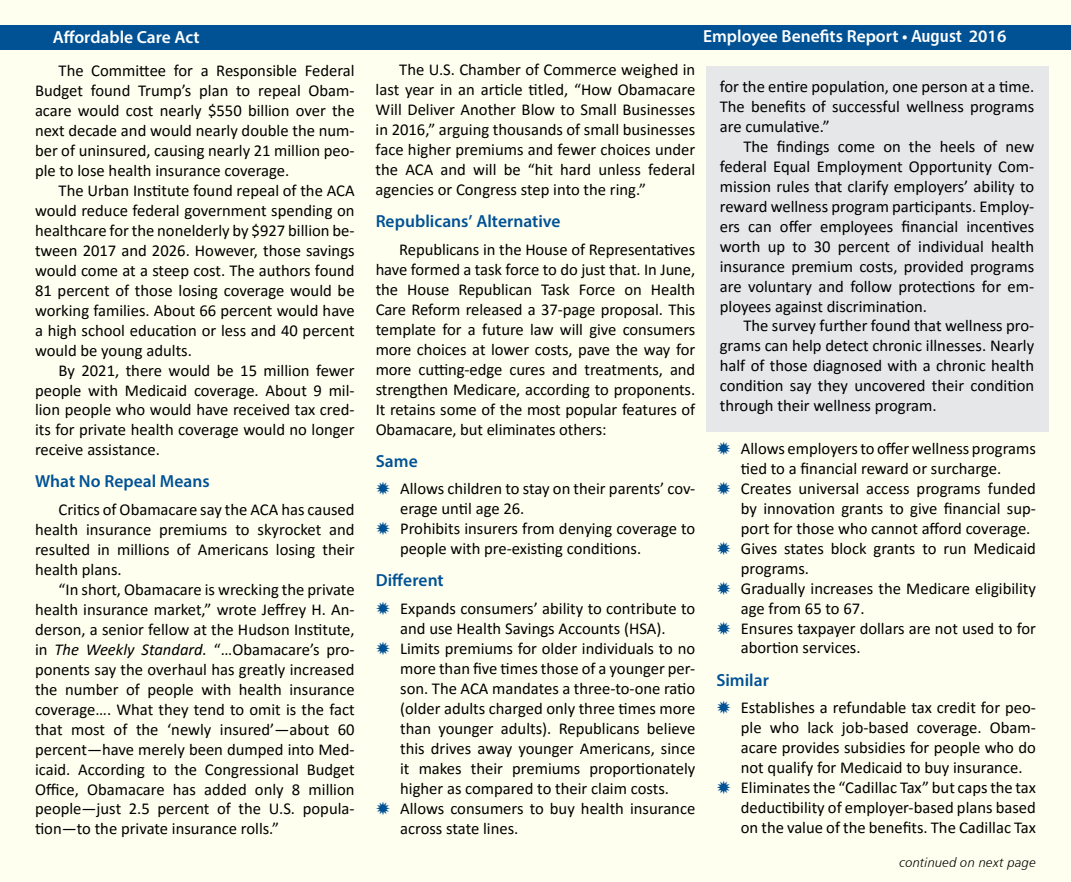
<style>
.page{position:relative;width:1071px;height:882px;background:#fff}
.page>*{position:absolute;margin:0;border:0;box-sizing:border-box;transform-origin:0 0}
.t1{font:600 17.5px "Myriad Pro";color:#005295}
.t2{font:600 17.5px "Myriad Pro";color:#fff}
.t3{font:16.62px/19.9px "Calibri";color:#000;text-align:justify}
.t4{font:13.12px "Humanist 777 BT Light Italic B";letter-spacing:.015em;color:#000}
.s1{font-family:"Humanist 777 BT Bold Condensed B";font-weight:400}
.s2{font-style:italic}
</style>
<div class="page">
<div style="left:1px;top:1px;width:1070px;height:881px;background:#fffff0"></div>
<div style="left:0;top:25px;width:1071px;height:24px;background:#005295"></div>
<div style="left:706px;top:66px;width:342px;height:366px;background:#e6e7e8"></div>
<p class="t2" style="left:53px;top:26px;width:148px">Affordable Care Act</p>
<p class="t2" style="left:703px;top:25px;width:305px">Employee Benefits Report • <span class="s1">August</span> 2016</p>
<p class="t3" style="left:35px;top:60px;width:321px;text-indent:24px">The Committee for a Responsible Federal Budget found Trump’s plan to repeal Obam&shy;acare would cost nearly $550 billion over the next decade and would nearly double the num&shy;ber of uninsured, causing nearly 21 million peo&shy;ple to lose health insurance coverage.</p>
<p class="t3" style="left:35px;top:180px;width:321px;text-indent:24px">The Urban Institute found repeal of the ACA would reduce federal government spending on healthcare for the nonelderly by $927 billion be&shy;tween 2017 and 2026. However, those savings would come at a steep cost. The authors found 81 percent of those losing coverage would be working families. About 66 percent would have a high school education or less and 40 percent would be young adults.</p>
<p class="t3" style="left:35px;top:360px;width:321px;text-indent:24px">By 2021, there would be 15 million fewer people with Medicaid coverage. About 9 mil&shy;lion people who would have received tax cred&shy;its for private health coverage would no longer receive assistance.</p>
<p class="t1" style="left:35px;top:470px;width:176px">What No Repeal Means</p>
<p class="t3" style="left:35px;top:499px;width:321px;text-indent:24px">Critics of Obamacare say the ACA has caused health insurance premiums to skyrocket and resulted in millions of Americans losing their health plans.</p>
<p class="t3" style="left:35px;top:579px;width:321px;text-indent:24px">“In short, Obamacare is wrecking the private health insurance market,” wrote Jeffrey H. An&shy;derson, a senior fellow at the Hudson Institute, in <span class="s2">The Weekly Standard.</span> “…Obamacare’s pro&shy;ponents say the overhaul has greatly increased the number of people with health insurance coverage…. What they tend to omit is the fact that most of the ‘newly insured’—about 60 percent—have merely been dumped into Med&shy;icaid. According to the Congressional Budget Office, Obamacare has added only 8 million people—just 2.5 percent of the U.S. popula&shy;tion—to the private insurance rolls.”</p>
<p class="t3" style="left:376px;top:60px;width:321px;text-indent:24px">The U.S. Chamber of Commerce weighed in last year in an article titled, “How Obamacare Will Deliver Another Blow to Small Businesses in 2016,” arguing thousands of small businesses face higher premiums and fewer choices under the ACA and will be “hit hard unless federal agencies or Congress step into the ring.”</p>
<p class="t1" style="left:376px;top:210px;width:186px">Republicans’ Alternative</p>
<p class="t3" style="left:376px;top:239px;width:321px;text-indent:24px">Republicans in the House of Representatives have formed a task force to do just that. In June, the House Republican Task Force on Health Care Reform released a 37-page proposal. This template for a future law will give consumers more choices at lower costs, pave the way for more cutting-edge cures and treatments, and strengthen Medicare, according to proponents.<br>It retains some of the most popular features of Obamacare, but eliminates others:</p>
<p class="t1" style="left:376px;top:450px;width:44px">Same</p>
<p class="t3" style="left:400px;top:478px;width:297px;text-align:left">Allows children to stay on their parents’ cov&shy;erage until age 26.<br>Prohibits insurers from denying coverage to people with pre-existing conditions.</p>
<p class="t1" style="left:376px;top:569px;width:70px">Different</p>
<p class="t3" style="left:400px;top:598px;width:297px;text-align:left">Expands consumers’ ability to contribute to and use Health Savings Accounts (HSA).<br>Limits premiums for older individuals to no more than five times those of a younger per&shy;son. The ACA mandates a three-to-one ratio (older adults charged only three times more than younger adults). Republicans believe this drives away younger Americans, since it makes their premiums proportionately higher as compared to their claim costs.<br>Allows consumers to buy health insurance across state lines.</p>
<p class="t3" style="left:720px;top:76px;width:316px">for the entire population, one person at a time.<br>The benefits of successful wellness programs are cumulative.”</p>
<p class="t3" style="left:720px;top:136px;width:316px;text-indent:24px">The findings come on the heels of new federal Equal Employment Opportunity Com&shy;mission rules that clarify employers’ ability to reward wellness program participants. Employ&shy;ers can offer employees financial incentives worth up to 30 percent of individual health insurance premium costs, provided programs are voluntary and follow protections for em&shy;ployees against discrimination.</p>
<p class="t3" style="left:720px;top:316px;width:316px;text-indent:24px">The survey further found that wellness pro&shy;grams can help detect chronic illnesses. Nearly half of those diagnosed with a chronic health condition say they uncovered their condition through their wellness program.</p>
<p class="t3" style="left:741px;top:438px;width:297px;text-align:left">Allows employers to offer wellness programs tied to a financial reward or surcharge.<br>Creates universal access programs funded by innovation grants to give financial sup&shy;port for those who cannot afford coverage.<br>Gives states block grants to run Medicaid programs.<br>Gradually increases the Medicare eligibility age from 65 to 67.<br>Ensures taxpayer dollars are not used to for abortion services.</p>
<p class="t1" style="left:716px;top:668px;width:54px">Similar</p>
<p class="t3" style="left:741px;top:697px;width:297px;text-align:left">Establishes a refundable tax credit for peo&shy;ple who lack job-based coverage. Obam&shy;acare provides subsidies for people who do not qualify for Medicaid to buy insurance.<br>Eliminates the “Cadillac Tax” but caps the tax deductibility of employer-based plans based on the value of the benefits. The Cadillac Tax</p>
<p class="t4" style="left:900px;top:855px;width:138px">continued on next page</p>
</div>
